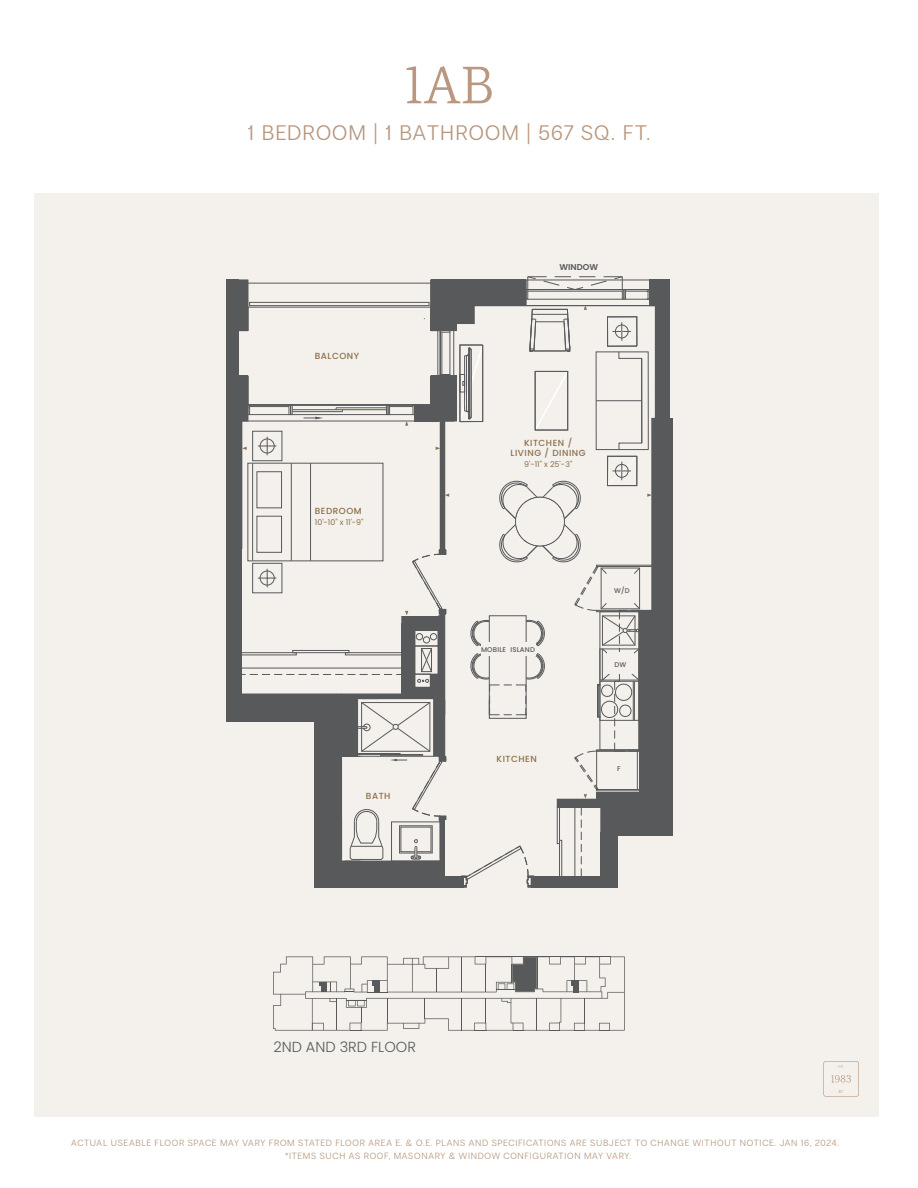
<style>
.page{position:relative;width:918px;height:1188px;background:#fff}
.page>*{position:absolute;margin:0;border:0;box-sizing:border-box;transform-origin:0 0}
.t1{font:52.5px "Audela";color:#b99780}
.t2{font:300 21px "PP Radio Grotesk";letter-spacing:.055em;color:#b7967e}
.t3{font:300 14.55px "Poppins";color:#58595b}
.t4{font:300 9px/12.3px "PP Radio Grotesk";letter-spacing:.08em;color:#b7967e}
.t5{font:500 8.85px/10.6px "Poppins";letter-spacing:.06em;color:#8b6f4b;text-align:center}
.t6{font:600 8.55px "Poppins";color:#58595b}
.t7{font:7.8px "Poppins";color:#8b6f4b}
.t8{font:500 6.9px "Poppins";letter-spacing:.025em;color:#58595b}
</style>
<div class="page">
<div style="left:35px;top:193px;width:844px;height:924px;background:#f4f1ec"></div>
<svg style="left:823px;top:1061px;width:36px;height:36px"></svg>
<svg style="left:273px;top:956px;width:352px;height:75px"></svg>
<hr style="left:475px;top:956px;width:136px;height:1px;background:#58595b">
<svg style="left:226px;top:276px;width:447px;height:612px"></svg>
<h1 class="t1" style="left:405px;top:51px;width:90px">1AB</h1>
<h2 class="t2" style="left:248px;top:121px;width:404px">1 BEDROOM | 1 BATHROOM | 567 SQ. FT.</h2>
<p class="t5" style="left:315px;top:351px;width:46px">BALCONY</p>
<p class="t5" style="left:315px;top:506px;width:48px">BEDROOM</p>
<p class="t7" style="left:315px;top:518px;width:50px">10'-10" x 11'-9"</p>
<p class="t5" style="left:366px;top:791px;width:26px">BATH</p>
<p class="t6" style="left:559px;top:262px;width:40px">WINDOW</p>
<p class="t5" style="left:511px;top:437px;width:77px">KITCHEN /<br>LIVING / DINING</p>
<p class="t7" style="left:524px;top:459px;width:50px">9'-11" x 25'-3"</p>
<p class="t8" style="left:481px;top:645px;width:55px">MOBILE ISLAND</p>
<p class="t5" style="left:497px;top:753px;width:42px">KITCHEN</p>
<p class="t8" style="left:614px;top:586px;width:17px">W/D</p>
<p class="t8" style="left:614px;top:661px;width:13px">DW</p>
<p class="t8" style="left:617px;top:765px;width:5px">F</p>
<h3 class="t3" style="left:273px;top:1039px;width:144px">2ND AND 3RD FLOOR</h3>
<p class="t4" style="left:285px;top:1137px;width:555px;text-indent:-214px">ACTUAL USEABLE FLOOR SPACE MAY VARY FROM STATED FLOOR AREA E. &amp; O.E. PLANS AND SPECIFICATIONS ARE SUBJECT TO CHANGE WITHOUT NOTICE. JAN 16, 2024. *ITEMS SUCH AS ROOF, MASONARY &amp; WINDOW CONFIGURATION MAY VARY.</p>
</div>
